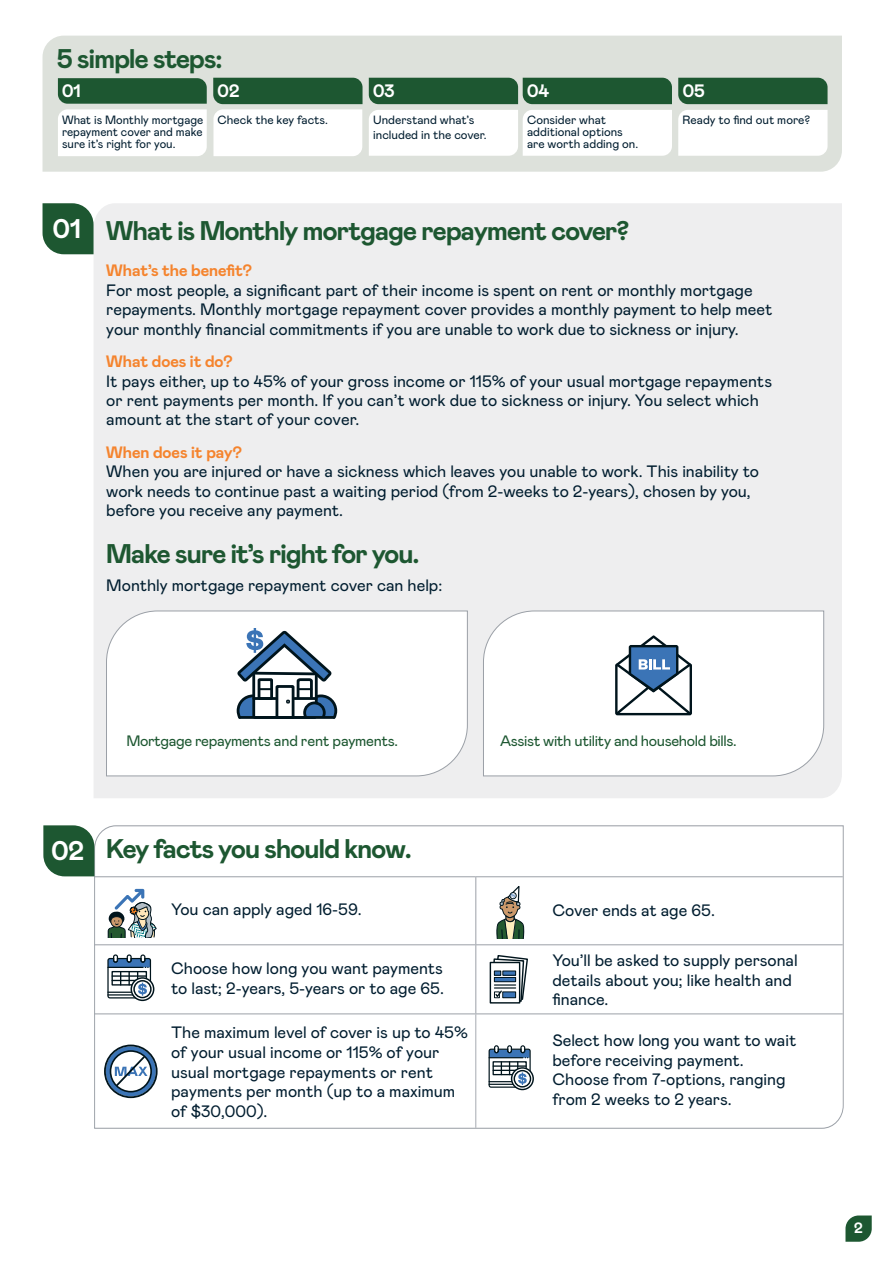
<style>
.page{position:relative;width:893px;height:1263px;background:#fff}
.page>*{position:absolute;margin:0;border:0;box-sizing:border-box;transform-origin:0 0}
.t1{font:700 27px "Mabry Pro";letter-spacing:-.025em;color:#1d5731}
.t2{font:700 27px "Mabry Pro";color:#fff}
.t3{font:700 18px "Mabry Pro";color:#fff}
.t4{font:16.5px/19.5px "Mabry Pro";color:#001d2f}
.t5{font:700 16.5px "Mabry Pro";color:#f5842e}
.t6{font:15px "Mabry Pro";letter-spacing:-.025em;color:#1d5731}
.t7{font:700 15px "Mabry Pro";color:#fff}
.t8{font:12px/12px "Mabry Pro";color:#001d2f}
</style>
<div class="page">
<div style="left:94px;top:203px;width:748px;height:595px;background:#eeeeef"></div>
<div style="left:43px;top:36px;width:799px;height:136px;background:#dde1db"></div>
<svg style="left:845px;top:1215px;width:27px;height:27px"></svg>
<svg style="left:106px;top:610px;width:362px;height:167px"></svg>
<svg style="left:483px;top:610px;width:341px;height:167px"></svg>
<svg style="left:94px;top:825px;width:750px;height:304px"></svg>
<hr style="left:475px;top:877px;width:1px;height:67px;background:#9ba0a7">
<hr style="left:95px;top:944px;width:381px;height:1px;background:#9ba0a7">
<hr style="left:476px;top:944px;width:367px;height:1px;background:#9ba0a7">
<hr style="left:475px;top:945px;width:1px;height:68px;background:#9ba0a7">
<hr style="left:95px;top:1013px;width:381px;height:1px;background:#9ba0a7">
<hr style="left:476px;top:1013px;width:367px;height:1px;background:#9ba0a7">
<hr style="left:475px;top:1014px;width:1px;height:114px;background:#9ba0a7">
<hr style="left:95px;top:876px;width:381px;height:1px;background:#9ba0a7">
<hr style="left:476px;top:876px;width:367px;height:1px;background:#9ba0a7">
<svg style="left:369px;top:110px;width:303px;height:46px"></svg>
<svg style="left:678px;top:110px;width:149px;height:46px"></svg>
<svg style="left:58px;top:78px;width:149px;height:78px"></svg>
<svg style="left:213px;top:78px;width:150px;height:78px"></svg>
<div style="left:369px;top:78px;width:303px;height:26px;background:#1d5731"></div>
<div style="left:678px;top:78px;width:149px;height:26px;background:#1d5731"></div>
<svg style="left:43px;top:203px;width:51px;height:51px"></svg>
<svg style="left:43px;top:825px;width:51px;height:51px"></svg>
<svg style="left:106px;top:1046px;width:50px;height:50px"></svg>
<div style="left:104px;top:1044px;width:54px;height:54px;border:2px solid #00141c;border-radius:50%"></div>
<svg style="left:110px;top:1050px;width:42px;height:42px"></svg>
<svg style="left:495px;top:885px;width:29px;height:53px"></svg>
<svg style="left:490px;top:954px;width:39px;height:49px"></svg>
<svg style="left:236px;top:628px;width:102px;height:92px"></svg>
<svg style="left:615px;top:635px;width:77px;height:80px"></svg>
<div style="left:511px;top:1067px;width:23px;height:23px;border:1px solid #00141c;border-radius:50%"></div>
<svg style="left:489px;top:1045px;width:42px;height:43px"></svg>
<div style="left:514px;top:1070px;width:17px;height:17px;border:1px solid #00141c;border-radius:50%"></div>
<div style="left:131px;top:977px;width:23px;height:24px;border:2px solid #00141c;border-radius:50%"></div>
<svg style="left:107px;top:954px;width:44px;height:44px"></svg>
<div style="left:133px;top:980px;width:19px;height:18px;border:2px solid #00141c;border-radius:50%"></div>
<svg style="left:106px;top:889px;width:51px;height:48px"></svg>
<h1 class="t1" style="left:57px;top:40px;width:167px">5 simple steps:</h1>
<p class="t3" style="left:62px;top:78px;width:20px">01</p>
<p class="t3" style="left:218px;top:78px;width:23px">02</p>
<p class="t3" style="left:373px;top:78px;width:23px">03</p>
<p class="t3" style="left:527px;top:78px;width:23px">04</p>
<p class="t3" style="left:683px;top:78px;width:24px">05</p>
<p class="t8" style="left:62px;top:113px;width:143px;text-align:justify">What is Monthly mortgage repayment cover and make sure it’s right for you.</p>
<p class="t8" style="left:218px;top:113px;width:112px">Check the key facts.</p>
<p class="t8" style="left:527px;top:113px;width:113px">Consider what additional options are worth adding on.</p>
<p class="t8" style="left:373px;top:112px;width:115px;line-height:15px">Understand what’s included in the cover.</p>
<p class="t8" style="left:683px;top:113px;width:129px">Ready to find out more?</p>
<h1 class="t2" style="left:53px;top:210px;width:29px">01</h1>
<h1 class="t1" style="left:106px;top:211px;width:525px">What is Monthly mortgage repayment cover?</h1>
<p class="t5" style="left:106px;top:259px;width:147px">What’s the benefit?</p>
<p class="t4" style="left:106px;top:280px;width:668px">For most people, a significant part of their income is spent on rent or monthly mortgage repayments. Monthly mortgage repayment cover provides a monthly payment to help meet your monthly financial commitments if you are unable to work due to sickness or injury.</p>
<p class="t5" style="left:106px;top:349px;width:128px">What does it do?</p>
<p class="t4" style="left:106px;top:370px;width:667px">It pays either, up to 45% of your gross income or 115% of your usual mortgage repayments or rent payments per month. If you can’t work due to sickness or injury. You select which amount at the start of your cover.</p>
<p class="t5" style="left:106px;top:440px;width:137px">When does it pay?</p>
<p class="t4" style="left:106px;top:461px;width:654px">When you are injured or have a sickness which leaves you unable to work. This inability to work needs to continue past a waiting period (from 2-weeks to 2-years), chosen by you, before you receive any payment.</p>
<h1 class="t1" style="left:106px;top:534px;width:314px">Make sure it’s right for you.</h1>
<p class="t4" style="left:106px;top:575px;width:338px">Monthly mortgage repayment cover can help:</p>
<p class="t6" style="left:126px;top:730px;width:273px">Mortgage repayments and rent payments.</p>
<p class="t6" style="left:500px;top:730px;width:238px">Assist with utility and household bills.</p>
<h1 class="t2" style="left:51px;top:832px;width:34px">02</h1>
<h1 class="t1" style="left:106px;top:829px;width:307px">Key facts you should know.</h1>
<p class="t4" style="left:171px;top:899px;width:192px">You can apply aged 16-59.</p>
<p class="t4" style="left:552px;top:899px;width:164px">Cover ends at age 65.</p>
<p class="t4" style="left:171px;top:958px;width:274px">Choose how long you want payments to last; 2-years, 5-years or to age 65.</p>
<p class="t4" style="left:552px;top:950px;width:247px">You’ll be asked to supply personal details about you; like health and finance.</p>
<p class="t4" style="left:171px;top:1022px;width:298px">The maximum level of cover is up to 45% of your usual income or 115% of your usual mortgage repayments or rent payments per month (up to a maximum of $30,000).</p>
<p class="t4" style="left:552px;top:1030px;width:246px">Select how long you want to wait before receiving payment.<br>Choose from 7-options, ranging from 2 weeks to 2 years.</p>
<p class="t7" style="left:854px;top:1217px;width:10px">2</p>
</div>
